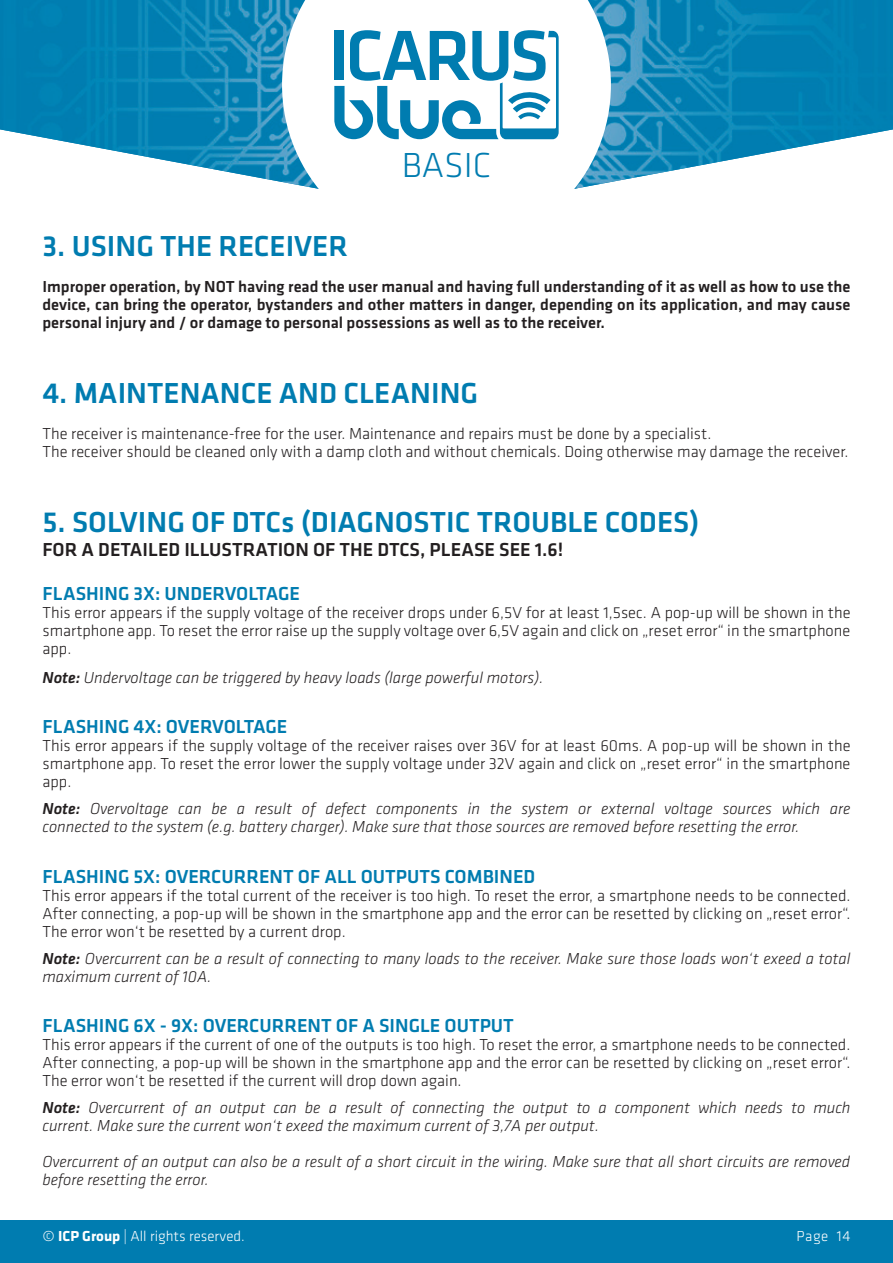
<style>
.page{position:relative;width:893px;height:1263px;background:#fff}
.page>*{position:absolute;margin:0;border:0;box-sizing:border-box;transform-origin:0 0}
.t1{font:300 36px "Klavika Basic";color:#007cb0}
.t2{font:500 30px "Klavika Basic";color:#007cb0}
.t3{font:500 19.5px "Klavika Basic";color:#007cb0}
.t4{font:500 19.5px "Klavika Basic";color:#231f20}
.t5{font:300 16.5px/18px "Klavika Basic";color:#231f20;text-align:justify}
.t6{font:italic 300 16.5px/18px "Klavika Basic";color:#231f20}
.t7{font:500 16.5px/18px "Klavika Basic";color:#231f20;text-align:justify}
.t8{font:300 15px "Klavika Basic";color:#fff}
.s1{font-weight:500}
.s2{font-weight:700}
</style>
<div class="page">
<img style="left:0;top:0;width:893px;height:182px">
<svg style="left:282px;top:0;width:329px;height:189px"></svg>
<svg style="left:334px;top:30px;width:225px;height:109px"></svg>
<div style="left:0;top:1220px;width:893px;height:43px;background:#007cb0"></div>
<h1 class="t1" style="left:402px;top:143px;width:91px">BASIC</h1>
<h2 class="t2" style="left:43px;top:226px;width:307px">3. USING THE RECEIVER</h2>
<p class="t7" style="left:43px;top:277px;width:809px">Improper operation, by NOT having read the user manual and having full understanding of it as well as how to use the device, can bring the operator, bystanders and other matters in danger, depending on its application, and may cause personal injury and / or damage to personal possessions as well as to the receiver.</p>
<h2 class="t2" style="left:43px;top:373px;width:437px">4. MAINTENANCE AND CLEANING</h2>
<p class="t5" style="left:43px;top:425px;width:807px">The receiver is maintenance-free for the user. Maintenance and repairs must be done by a specialist.<br>The receiver should be cleaned only with a damp cloth and without chemicals. Doing otherwise may damage the receiver.</p>
<h2 class="t2" style="left:43px;top:502px;width:658px">5. SOLVING OF DTCs (DIAGNOSTIC TROUBLE CODES)</h2>
<p class="t4" style="left:43px;top:536px;width:522px">FOR A DETAILED ILLUSTRATION OF THE DTCS, PLEASE SEE 1.6!</p>
<p class="t3" style="left:43px;top:581px;width:259px">FLASHING 3X: UNDERVOLTAGE</p>
<p class="t5" style="left:43px;top:604px;width:809px">This error appears if the supply voltage of the receiver drops under 6,5V for at least 1,5sec. A pop-up will be shown in the smartphone app. To reset the error raise up the supply voltage over 6,5V again and click on „reset error“ in the smartphone app.</p>
<p class="t6" style="left:43px;top:668px;width:502px"><span class="s1">Note:</span> Undervoltage can be triggered by heavy loads (large powerful motors).</p>
<p class="t3" style="left:43px;top:713px;width:246px">FLASHING 4X: OVERVOLTAGE</p>
<p class="t5" style="left:43px;top:736px;width:809px">This error appears if the supply voltage of the receiver raises over 36V for at least 60ms. A pop-up will be shown in the smartphone app. To reset the error lower the supply voltage under 32V again and click on „reset error“ in the smartphone app.</p>
<p class="t6" style="left:43px;top:799px;width:809px"><span class="s1">Note:</span> Overvoltage can be a result of defect components in the system or external voltage sources which are connected to the system (e.g. battery charger). Make sure that those sources are removed before resetting the error.</p>
<p class="t3" style="left:43px;top:863px;width:494px">FLASHING 5X: OVERCURRENT OF ALL OUTPUTS COMBINED</p>
<p class="t5" style="left:43px;top:886px;width:809px">This error appears if the total current of the receiver is too high. To reset the error, a smartphone needs to be connected.<br>After connecting, a pop-up will be shown in the smartphone app and the error can be resetted by clicking on „reset error“.<br>The error won‘t be resetted by a current drop.</p>
<p class="t6" style="left:43px;top:949px;width:809px"><span class="s1">Note:</span> Overcurrent can be a result of connecting to many loads to the receiver. Make sure those loads won‘t exeed a total maximum current of 10A.</p>
<p class="t3" style="left:43px;top:1012px;width:473px">FLASHING 6X - 9X: OVERCURRENT OF A SINGLE OUTPUT</p>
<p class="t5" style="left:43px;top:1035px;width:809px">This error appears if the current of one of the outputs is too high. To reset the error, a smartphone needs to be connected.<br>After connecting, a pop-up will be shown in the smartphone app and the error can be resetted by clicking on „reset error“.<br>The error won‘t be resetted if the current will drop down again.</p>
<p class="t6" style="left:43px;top:1098px;width:809px"><span class="s1">Note:</span> Overcurrent of an output can be a result of connecting the output to a component which needs to much current. Make sure the current won‘t exeed the maximum current of 3,7A per output.</p>
<p class="t6" style="left:43px;top:1152px;width:809px">Overcurrent of an output can also be a result of a short circuit in the wiring. Make sure that all short circuits are removed before resetting the error.</p>
<p class="t8" style="left:43px;top:1227px;width:204px">© <span class="s2">ICP Group</span> | All rights reserved.</p>
<p class="t8" style="left:796px;top:1227px;width:55px">Page 14</p>
</div>
